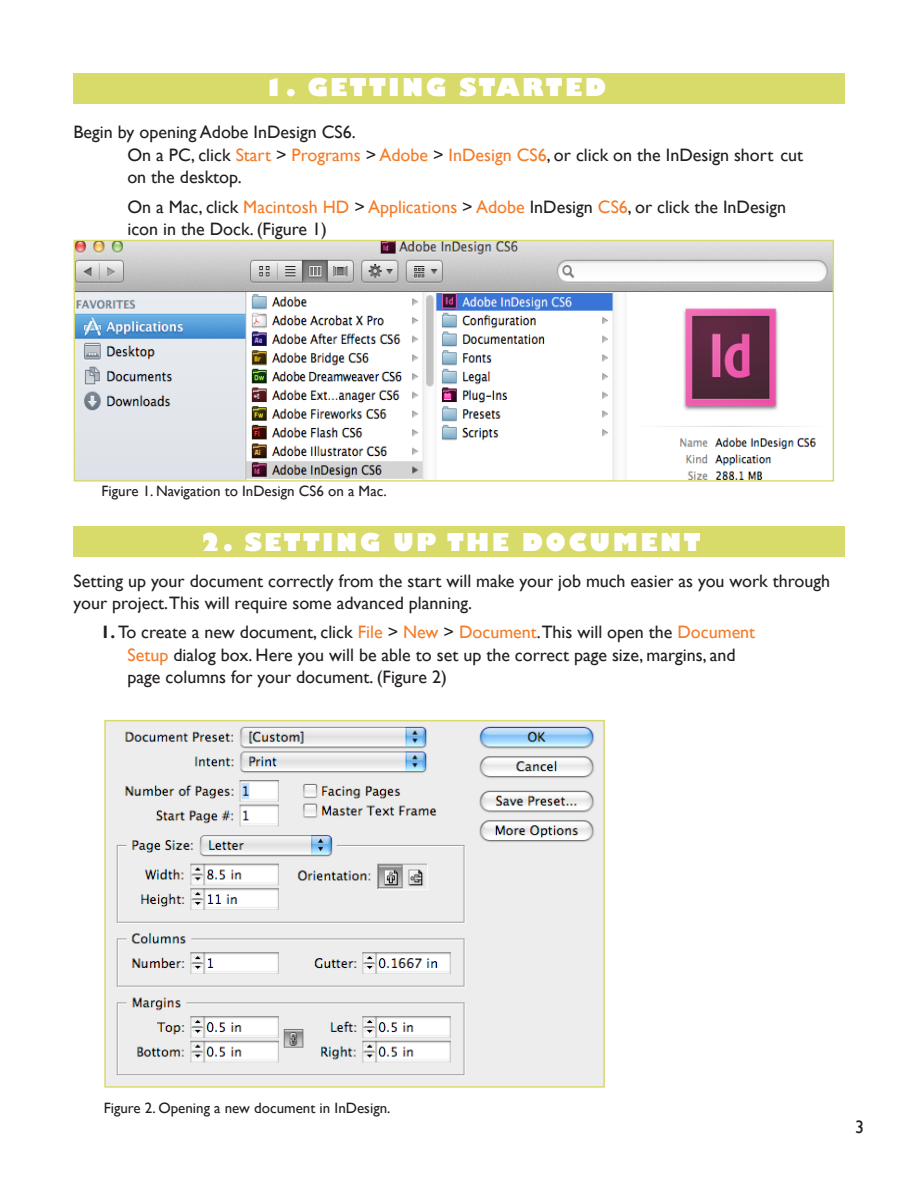
<style>
.page{position:relative;width:918px;height:1188px;background:#fff}
.page>*{position:absolute;margin:0;border:0;box-sizing:border-box;transform-origin:0 0}
.t1{font:800 24px "Gill Sans";letter-spacing:.1em;color:#fff}
.t2{font:18px/22.5px "Gill Sans";color:#231f20}
.t3{font:15px "Gill Sans";color:#231f20}
.s1{color:#f47b27}
.s2{font-weight:700}
</style>
<div class="page">
<div style="left:73px;top:73px;width:772px;height:31px;background:#d8da6a"></div>
<div style="left:73px;top:526px;width:772px;height:31px;background:#d8da6a"></div>
<img style="left:107px;top:723px;width:495px;height:362px">
<div style="left:104px;top:720px;width:501px;height:368px;border:2px solid #d8da6a"></div>
<img style="left:76px;top:242px;width:756px;height:238px">
<div style="left:74px;top:240px;width:760px;height:242px;border:1px solid #d8da6a"></div>
<h1 class="t1" style="left:263px;top:73px;width:344px">1. GETTING STARTED</h1>
<p class="t2" style="left:127px;top:121px;width:677px;text-indent:-54px">Begin by opening Adobe InDesign CS6.<br>On a PC, click <span class="s1">Start</span> &gt; <span class="s1">Programs</span> &gt; <span class="s1">Adobe</span> &gt; <span class="s1">InDesign CS6</span>, or click on the InDesign short cut on the desktop.</p>
<p class="t2" style="left:127px;top:195px;width:660px">On a Mac, click <span class="s1">Macintosh HD</span> &gt; <span class="s1">Applications</span> &gt; <span class="s1">Adobe</span> InDesign <span class="s1">CS6</span>, or click the InDesign icon in the Dock. (Figure 1)</p>
<p class="t3" style="left:102px;top:482px;width:287px">Figure 1. Navigation to InDesign CS6 on a Mac.</p>
<h1 class="t1" style="left:200px;top:527px;width:502px">2. SETTING UP THE DOCUMENT</h1>
<p class="t2" style="left:74px;top:569px;width:758px">Setting up your document correctly from the start will make your job much easier as you work through your project.This will require some advanced planning.</p>
<p class="t2" style="left:128px;top:621px;width:629px;text-indent:-27px"><span class="s2">1.</span> To create a new document, click <span class="s1">File</span> &gt; <span class="s1">New</span> &gt; <span class="s1">Document</span>.This will open the <span class="s1">Document<br>Setup</span> dialog box. Here you will be able to set up the correct page size, margins, and page columns for your document. (Figure 2)</p>
<p class="t3" style="left:104px;top:1099px;width:288px">Figure 2. Opening a new document in InDesign.</p>
<p class="t2" style="left:855px;top:1115px;width:10px">3</p>
</div>
